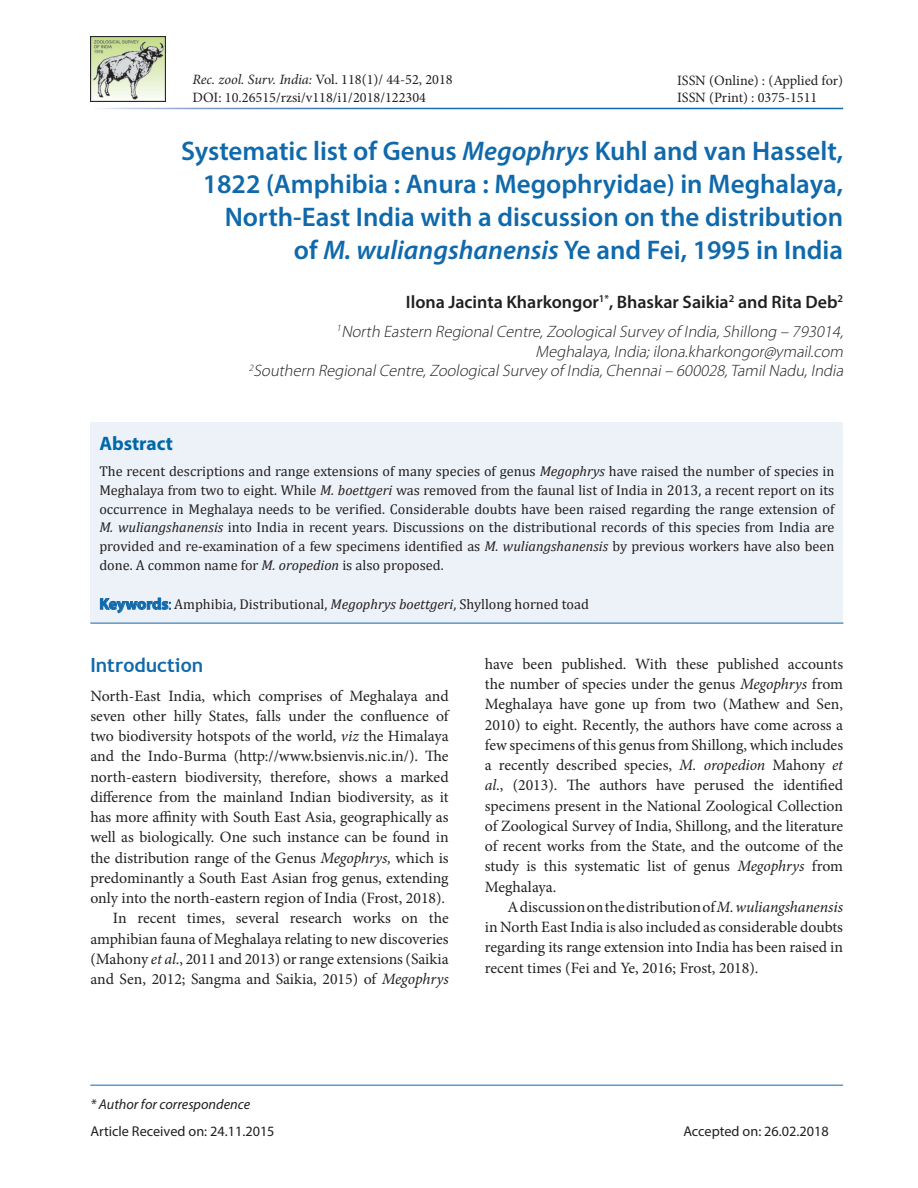
<style>
.page{position:relative;width:918px;height:1188px;background:#fff}
.page>*{position:absolute;margin:0;border:0;box-sizing:border-box;transform-origin:0 0}
.AT{font:600 27px/33px "Myriad Pro";color:#0f69ab;text-align:right}
.t1{font:700 19.5px "Trebuchet MS";color:#0f69ab}
.Abs_Head{font:700 19.5px "Myriad Pro";color:#0068a9}
.Authors{font:600 18px "Myriad Pro";color:#231f20}
.Author_Affiliations{font:italic 300 16.5px/19.8px "Myriad Pro";color:#231f20;text-align:right}
.Body_Text_Ind_F{font:15.75px/20.2px "Minion Pro";color:#231f20;text-align:justify}
.Body_Text{font:15.75px/20.2px "Minion Pro";color:#231f20;text-align:justify}
.Abstract_Body{font:14.25px/18.8px "Cambria";color:#231f20;text-align:justify}
.t2{font:14.25px/17.1px "Minion Pro";color:#231f20}
.KeywordText{font:14.25px "Cambria";color:#231f20}
.t3{font:14.25px "Myriad Pro";color:#231f20}
.t4{font:italic 14.25px "Myriad Pro";color:#231f20}
.s1{font-style:italic}
.s2{font-family:"Myriad Pro";font-weight:700;font-size:15.75px;color:#0f69ab}
.s3{font-family:"Myriad Pro";font-weight:300;font-size:15.75px;color:#0f69ab}
</style>
<div class="page">
<hr style="left:90px;top:1085px;width:753px;height:1px;background:#0f69ab">
<img style="left:90px;top:36px;width:76px;height:65px">
<div style="left:90px;top:422px;width:753px;height:201px;background:#edf2f8"></div>
<hr style="left:90px;top:623px;width:753px;height:1px;background:#0f69ab">
<svg style="left:100px;top:598px;width:71px;height:15px"></svg>
<p class="t2" style="left:192px;top:71px;width:262px"><span class="s1">Rec. zool. Surv. India:</span> Vol. 118(1)/ 44-52, 2018<br>DOI: 10.26515/rzsi/v118/i1/2018/122304</p>
<p class="t2" style="left:677px;top:72px;width:167px">ISSN (Online) : (Applied for)<br>ISSN (Print) : 0375-1511</p>
<p class="AT" style="left:181px;top:134px;width:663px">Systematic list of Genus <span class="s1">Megophrys</span> Kuhl and van Hasselt, 1822 (Amphibia : Anura : Megophryidae) in Meghalaya, North-East India with a discussion on the distribution<br>of <span class="s1">M. wuliangshanensis</span> Ye and Fei, 1995 in India</p>
<p class="Authors" style="left:406px;top:291px;width:439px">Ilona Jacinta Kharkongor<sup>1*</sup>, Bhaskar Saikia<sup>2</sup> and Rita Deb<sup>2</sup></p>
<p class="Author_Affiliations" style="left:249px;top:322px;width:599px"><sup>1</sup>North Eastern RegionalCentre,ZoologicalSurvey of India,Shillong – 793014,<br>Meghalaya,India;ilona.kharkongor@ymail.com<br><sup>2</sup>Southern RegionalCentre,ZoologicalSurvey of India,Chennai– 600028,TamilNadu,India</p>
<p class="Abs_Head" style="left:99px;top:431px;width:75px">Abstract</p>
<p class="Abstract_Body" style="left:99px;top:462px;width:737px">The recent descriptions and range extensions of many species of genus <span class="s1">Megophrys</span> have raised the number of species in Meghalaya from two to eight. While <span class="s1">M. boettgeri</span> was removed from the faunal list of India in 2013, a recent report on its occurrence in Meghalaya needs to be verified. Considerable doubts have been raised regarding the range extension of <span class="s1">M. wuliangshanensis</span> into India in recent years. Discussions on the distributional records of this species from India are provided and re-examination of a few specimens identified as <span class="s1">M. wuliangshanensis</span> by previous workers have also been done. A common name for <span class="s1">M. oropedion</span> is also proposed.</p>
<p class="KeywordText" style="left:99px;top:596px;width:491px"><span class="s2">Keywords</span><span class="s3">:</span> Amphibia, Distributional, <span class="s1">Megophrys boettgeri</span>, Shyllong horned toad</p>
<h1 class="t1" style="left:90px;top:653px;width:114px">Introduction</h1>
<p class="Body_Text" style="left:90px;top:685px;width:360px">North-East India, which comprises of Meghalaya and seven other hilly States, falls under the confluence of two biodiversity hotspots of the world, <span class="s1">viz</span> the Himalaya and the Indo-Burma (http://www.bsienvis.nic.in/). The north-eastern biodiversity, therefore, shows a marked difference from the mainland Indian biodiversity, as it has more affinity with South East Asia, geographically as well as biologically. One such instance can be found in the distribution range of the Genus <span class="s1">Megophrys,</span> which is predominantly a South East Asian frog genus, extending only into the north-eastern region of India (Frost, 2018).</p>
<p class="Body_Text_Ind_F" style="left:90px;top:908px;width:360px;text-indent:23px">In recent times, several research works on the amphibian fauna of Meghalaya relating to new discoveries (Mahony <span class="s1">et al</span>., 2011 and 2013) or range extensions (Saikia and Sen, 2012; Sangma and Saikia, 2015) of <span class="s1">Megophrys</span></p>
<p class="Body_Text_Ind_F" style="left:485px;top:654px;width:360px">have been published. With these published accounts the number of species under the genus <span class="s1">Megophrys</span> from Meghalaya have gone up from two (Mathew and Sen, 2010) to eight. Recently, the authors have come across a few specimens of this genus from Shillong, which includes a recently described species, <span class="s1">M. oropedion</span> Mahony <span class="s1">et al</span>., (2013). The authors have perused the identified specimens present in the National Zoological Collection of Zoological Survey of India, Shillong, and the literature of recent works from the State, and the outcome of the study is this systematic list of genus <span class="s1">Megophrys</span> from Meghalaya.</p>
<p class="Body_Text_Ind_F" style="left:485px;top:897px;width:360px;text-indent:23px">A discussion on the distribution of <span class="s1">M. wuliangshanensis </span>in North East India is also included as considerable doubts regarding its range extension into India has been raised in recent times (Fei and Ye, 2016; Frost, 2018).</p>
<p class="t4" style="left:90px;top:1095px;width:161px">* Author for correspondence</p>
<p class="t3" style="left:90px;top:1123px;width:186px">Article Received on: 24.11.2015</p>
<p class="t3" style="left:683px;top:1123px;width:147px">Accepted on: 26.02.2018</p>
</div>
